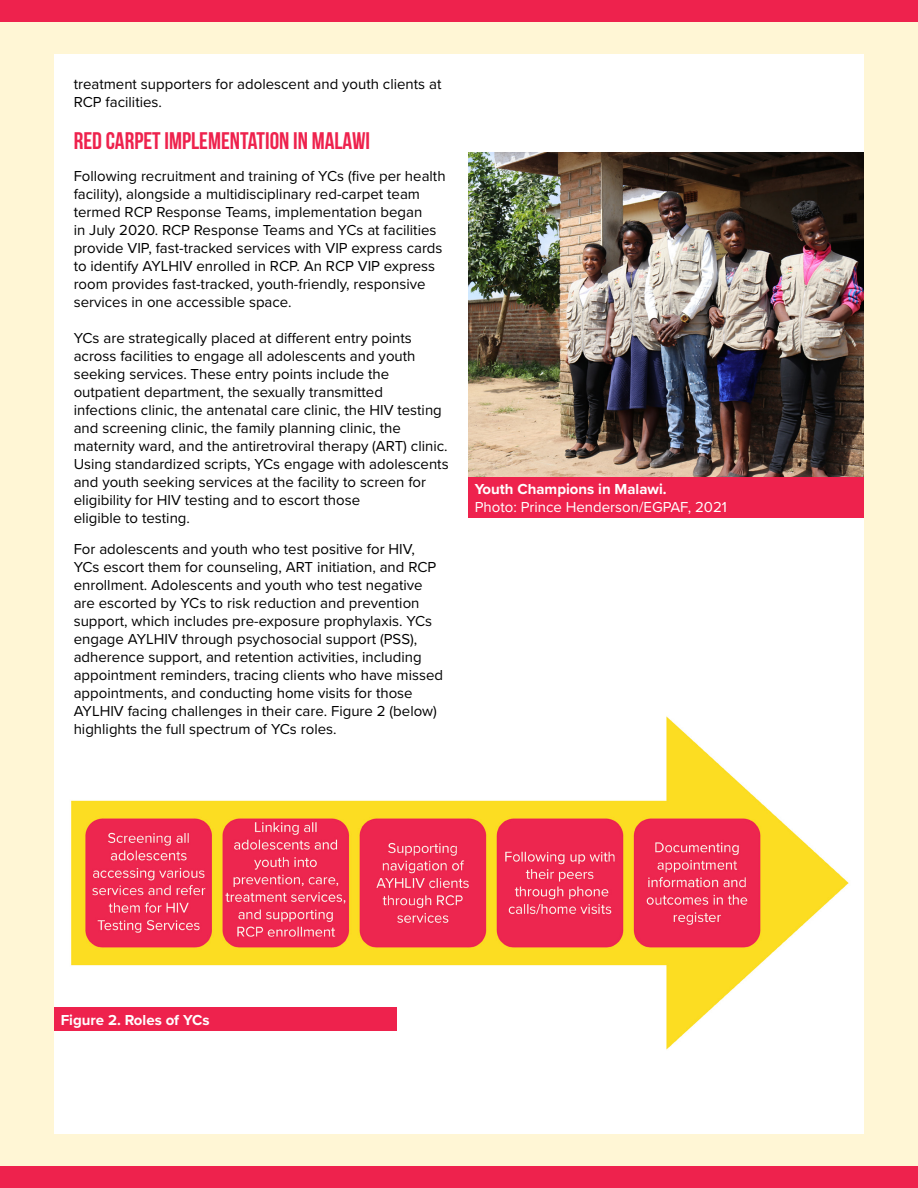
<style>
.page{position:relative;width:918px;height:1188px;background:#fff6d5}
.page>*{position:absolute;margin:0;border:0;box-sizing:border-box;transform-origin:0 0}
.t1{font:700 24px "Bebas Neue";color:#ee224d}
.t2{font:15px/18px "Proxima Nova";color:#000}
.t3{font:700 15px "Proxima Nova";color:#fff}
.t4{font:15px "Proxima Nova";color:#fff}
</style>
<div class="page">
<div style="left:0;top:0;width:918px;height:22px;background:#ee224d"></div>
<div style="left:0;top:1166px;width:918px;height:22px;background:#ee224d"></div>
<div style="left:54px;top:54px;width:810px;height:1080px;background:#fff"></div>
<img style="left:71px;top:716px;width:778px;height:334px">
<div style="left:54px;top:1007px;width:342px;height:24px;background:#ee224d"></div>
<img style="left:468px;top:153px;width:396px;height:324px">
<div style="left:468px;top:477px;width:396px;height:41px;background:#ee224d"></div>
<p class="t2" style="left:74px;top:75px;width:369px">treatment supporters for adolescent and youth clients at<br>RCP facilities.</p>
<h1 class="t1" style="left:74px;top:128px;width:298px">RED CARPET IMPLEMENTATION IN MALAWI</h1>
<p class="t2" style="left:74px;top:166px;width:373px">Following recruitment and training of YCs (five per health facility), alongside a multidisciplinary red-carpet team termed RCP Response Teams, implementation began<br>in July 2020. RCP Response Teams and YCs at facilities provide VIP, fast-tracked services with VIP express cards to identify AYLHIV enrolled in RCP. An RCP VIP express room provides fast-tracked, youth-friendly, responsive services in one accessible space.</p>
<p class="t2" style="left:74px;top:328px;width:376px">YCs are strategically placed at different entry points across facilities to engage all adolescents and youth seeking services. These entry points include the outpatient department, the sexually transmitted infections clinic, the antenatal care clinic, the HIV testing and screening clinic, the family planning clinic, the maternity ward, and the antiretroviral therapy (ART) clinic.<br>Using standardized scripts, YCs engage with adolescents and youth seeking services at the facility to screen for eligibility for HIV testing and to escort those<br>eligible to testing.</p>
<p class="t2" style="left:74px;top:540px;width:371px">For adolescents and youth who test positive for HIV, YCs escort them for counseling, ART initiation, and RCP enrollment. Adolescents and youth who test negative are escorted by YCs to risk reduction and prevention support, which includes pre-exposure prophylaxis. YCs engage AYLHIV through psychosocial support (PSS), adherence support, and retention activities, including appointment reminders, tracing clients who have missed appointments, and conducting home visits for those AYLHIV facing challenges in their care. Figure 2 (below) highlights the full spectrum of YCs roles.</p>
<p class="t3" style="left:475px;top:478px;width:193px">Youth Champions in Malawi.</p>
<p class="t4" style="left:475px;top:496px;width:254px">Photo: Prince Henderson/EGPAF, 2021</p>
<p class="t3" style="left:61px;top:1009px;width:150px">Figure 2. Roles of YCs</p>
</div>
